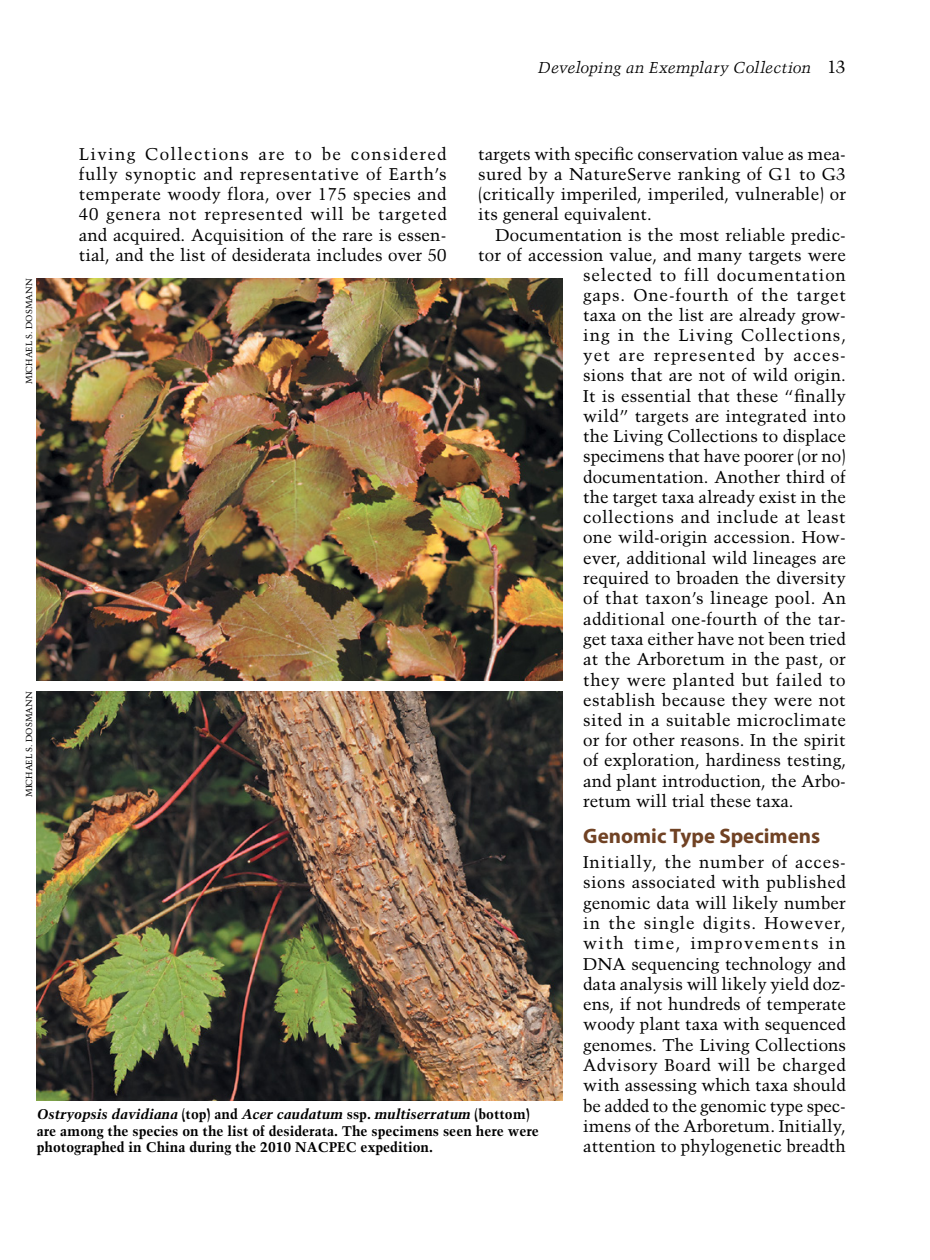
<style>
.page{position:relative;width:930px;height:1260px;background:#fff}
.page>*{position:absolute;margin:0;border:0;box-sizing:border-box;transform-origin:0 0}
.t1{font:700 21px "Myriad Pro";color:#704224}
.t2{font:16.97px/20.3px "Trump Mediaeval";letter-spacing:.005em;color:#000;text-align:justify}
.t3{font:16.97px "Trump Mediaeval";letter-spacing:.03em;color:#000}
.t4{font:16.97px "Trump Mediaeval";letter-spacing:.05em;color:#000}
.t5{font:16.97px "Trump Mediaeval";letter-spacing:.045em;color:#000}
.t6{font:16.97px "Trump Mediaeval";letter-spacing:.025em;color:#000}
.t7{font:16.97px "Trump Mediaeval";letter-spacing:.065em;color:#000}
.t8{font:italic 15.75px "Trump Mediaeval";color:#000}
.t9{font:700 14px/16.6px "Trump Mediaeval";color:#000}
.t10{font:8.75px "Trump Mediaeval";color:#000}
.s1{font-style:normal;font-size:17.5px}
.s2{font-style:italic}
</style>
<div class="page">
<img style="left:37px;top:278px;width:525px;height:403px">
<img style="left:37px;top:691px;width:525px;height:410px">
<p class="t8" style="left:537px;top:58px;width:309px">Developing an Exemplary Collection <span class="s1">13</span></p>
<p class="t2" style="left:79px;top:144px;width:369px">Living Collections are to be considered fully synoptic and representative of Earth’s temperate woody flora, over 175 species and 40 genera not represented will be targeted and acquired. Acquisition of the rare is essen&shy;tial, and the list of desiderata includes over 50</p>
<p class="t2" style="left:478px;top:144px;width:369px">targets with specific conservation value as mea&shy;sured by a NatureServe ranking of G1 to G3 (critically imperiled, imperiled, vulnerable) or its general equivalent.</p>
<p class="t2" style="left:495px;top:224px;width:351px">Documentation is the most reliable predic-</p>
<p class="t2" style="left:478px;top:244px;width:369px">tor of accession value, and many targets were</p>
<p class="t5" style="left:583px;top:265px;width:264px">selected to fill documentation</p>
<p class="t4" style="left:583px;top:285px;width:264px">gaps. One-fourth of the target</p>
<p class="t2" style="left:583px;top:305px;width:264px">taxa on the list are already grow-</p>
<p class="t4" style="left:583px;top:325px;width:264px">ing in the Living Collections,</p>
<p class="t7" style="left:583px;top:345px;width:264px">yet are represented by acces-</p>
<p class="t2" style="left:583px;top:365px;width:264px">sions that are not of wild origin.</p>
<p class="t2" style="left:583px;top:385px;width:264px">It is essential that these “finally</p>
<p class="t2" style="left:583px;top:405px;width:264px">wild” targets are integrated into</p>
<p class="t2" style="left:583px;top:426px;width:264px">the Living Collections to displace</p>
<p class="t2" style="left:583px;top:446px;width:264px">specimens that have poorer (or no)</p>
<p class="t2" style="left:583px;top:466px;width:264px">documentation. Another third of</p>
<p class="t2" style="left:583px;top:487px;width:264px">the target taxa already exist in the</p>
<p class="t3" style="left:583px;top:507px;width:264px">collections and include at least</p>
<p class="t2" style="left:583px;top:527px;width:264px">one wild-origin accession. How-</p>
<p class="t2" style="left:583px;top:547px;width:264px">ever, additional wild lineages are</p>
<p class="t2" style="left:583px;top:568px;width:264px">required to broaden the diversity</p>
<p class="t6" style="left:583px;top:588px;width:264px">of that taxon’s lineage pool. An</p>
<p class="t2" style="left:583px;top:608px;width:264px">additional one-fourth of the tar-</p>
<p class="t2" style="left:583px;top:629px;width:264px">get taxa either have not been tried</p>
<p class="t2" style="left:583px;top:649px;width:264px">at the Arboretum in the past, or</p>
<p class="t3" style="left:583px;top:669px;width:264px">they were planted but failed to</p>
<p class="t2" style="left:583px;top:690px;width:264px">establish because they were not</p>
<p class="t2" style="left:583px;top:710px;width:264px">sited in a suitable microclimate</p>
<p class="t2" style="left:583px;top:730px;width:264px">or for other reasons. In the spirit</p>
<p class="t2" style="left:583px;top:750px;width:264px">of exploration, hardiness testing,</p>
<p class="t2" style="left:583px;top:770px;width:264px">and plant introduction, the Arbo-</p>
<p class="t2" style="left:583px;top:790px;width:212px">retum will trial these taxa.</p>
<p class="t1" style="left:583px;top:822px;width:238px">Genomic Type Specimens</p>
<p class="t2" style="left:583px;top:852px;width:264px">Initially, the number of acces&shy;sions associated with published genomic data will likely number in the single digits. However, with time, improvements in DNA sequencing technology and data analysis will likely yield doz&shy;ens, if not hundreds of temperate woody plant taxa with sequenced genomes. The Living Collections Advisory Board will be charged with assessing which taxa should be added to the genomic type spec&shy;imens of the Arboretum. Initially, attention to phylogenetic breadth</p>
<p class="t10" style="left:24px;top:384px;width:107px;rotate:-90deg">MICHAEL S. DOSMANN</p>
<p class="t10" style="left:24px;top:797px;width:107px;rotate:-90deg">MICHAEL S. DOSMANN</p>
<p class="t9" style="left:37px;top:1106px;width:503px"><span class="s2">Ostryopsis davidiana</span> (top) and <span class="s2">Acer caudatum</span> ssp. <span class="s2">multiserratum</span> (bottom) are among the species on the list of desiderata. The specimens seen here were photographed in China during the 2010 NACPEC expedition.</p>
</div>
